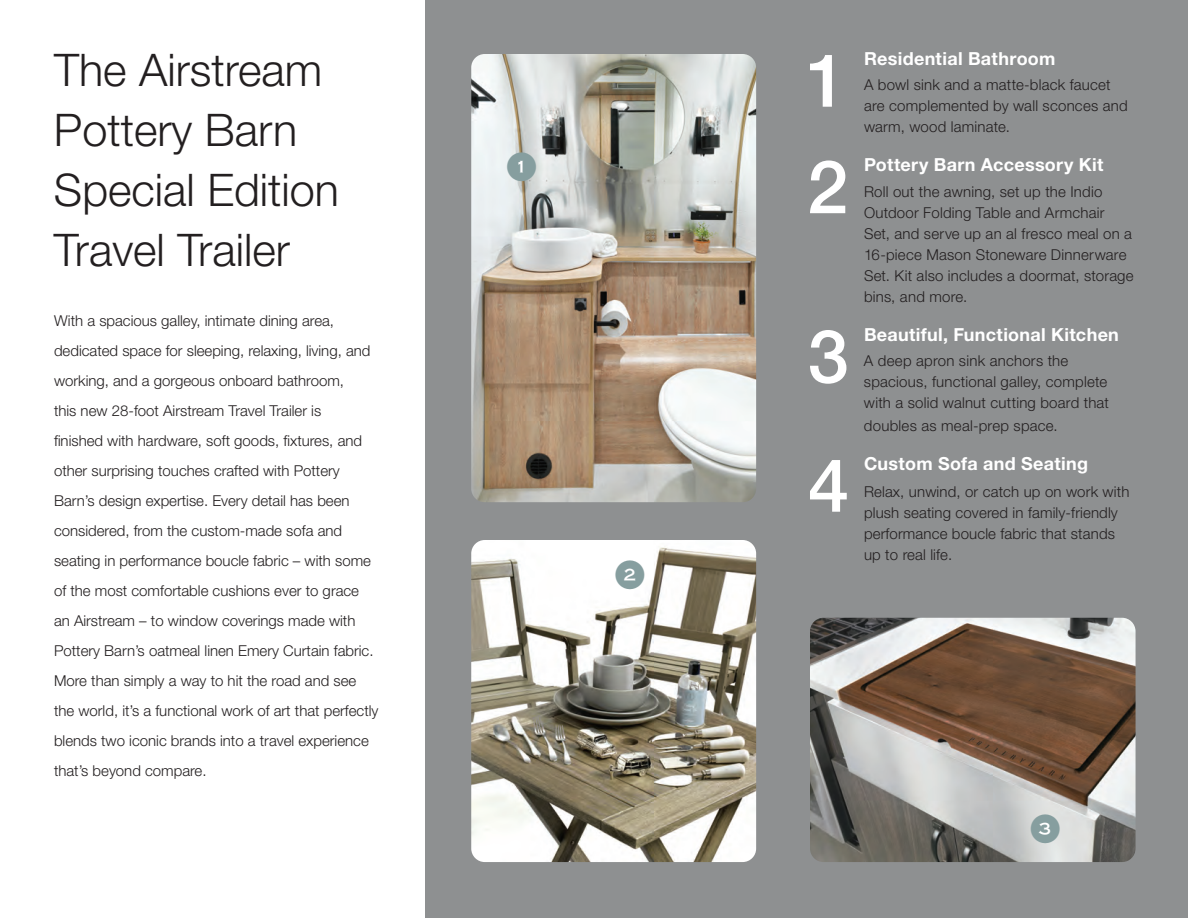
<style>
.page{position:relative;width:1188px;height:918px;background:#fff}
.page>*{position:absolute;margin:0;border:0;box-sizing:border-box;transform-origin:0 0}
.Paragraph_Style_1{font:500 73.8px "Helvetica Neue LT Std";color:#fff}
.t1{font:300 45px/60px "Helvetica Neue LT Std";color:#231f20}
.Paragraph_Style_1-2{font:700 18px "Helvetica Neue LT Std";letter-spacing:.015em;color:#fff}
.Paragraph_Style_1-3{font:300 15px/30px "Helvetica Neue LT";color:#231f20}
.Paragraph_Style_1-4{font:300 15px/21px "Helvetica Neue LT Std";letter-spacing:.015em;color:#231f20}
</style>
<div class="page">
<div style="left:426px;top:0;width:762px;height:918px;background:#8e9091"></div>
<img style="left:810px;top:618px;width:326px;height:244px">
<img style="left:471px;top:540px;width:285px;height:322px">
<img style="left:471px;top:54px;width:285px;height:448px">
<svg style="left:507px;top:152px;width:29px;height:29px"></svg>
<svg style="left:615px;top:561px;width:29px;height:28px"></svg>
<svg style="left:1031px;top:814px;width:29px;height:29px"></svg>
<p class="t1" style="left:54px;top:39px;width:287px">The Airstream<br>Pottery Barn<br>Special Edition<br>Travel Trailer</p>
<p class="Paragraph_Style_1-3" style="left:54px;top:305px;width:326px">With a spacious galley, intimate dining area, dedicated space for sleeping, relaxing, living, and working, and a gorgeous onboard bathroom,<br>this new 28-foot Airstream Travel Trailer is<br>finished with hardware, soft goods, fixtures, and other surprising touches crafted with Pottery Barn’s design expertise. Every detail has been considered, from the custom-made sofa and seating in performance boucle fabric – with some of the most comfortable cushions ever to grace an Airstream – to window coverings made with Pottery Barn’s oatmeal linen Emery Curtain fabric.<br>More than simply a way to hit the road and see the world, it’s a functional work of art that perfectly blends two iconic brands into a travel experience that’s beyond compare.</p>
<p class="Paragraph_Style_1" style="left:806px;top:36px;width:43px">1</p>
<p class="Paragraph_Style_1-2" style="left:864px;top:47px;width:193px">Residential Bathroom</p>
<p class="Paragraph_Style_1-4" style="left:864px;top:74px;width:265px">A bowl sink and a matte-black faucet are complemented by wall sconces and warm, wood laminate.</p>
<p class="Paragraph_Style_1" style="left:807px;top:143px;width:43px">2</p>
<p class="Paragraph_Style_1-2" style="left:864px;top:154px;width:241px">Pottery Barn Accessory Kit</p>
<p class="Paragraph_Style_1-3" style="left:864px;top:181px;width:271px;line-height:21px">Roll out the awning, set up the Indio Outdoor Folding Table and Armchair Set, and serve up an al fresco meal on a 16-piece Mason Stoneware Dinnerware Set. Kit also includes a doormat, storage bins, and more.</p>
<p class="Paragraph_Style_1" style="left:808px;top:312px;width:43px">3</p>
<p class="Paragraph_Style_1-2" style="left:864px;top:323px;width:256px">Beautiful, Functional Kitchen</p>
<p class="Paragraph_Style_1-4" style="left:864px;top:350px;width:246px">A deep apron sink anchors the spacious, functional galley, complete with a solid walnut cutting board that</p>
<p class="Paragraph_Style_1-4" style="left:864px;top:415px;width:195px">doubles as meal-prep space.</p>
<p class="Paragraph_Style_1" style="left:808px;top:441px;width:43px">4</p>
<p class="Paragraph_Style_1-2" style="left:864px;top:452px;width:226px">Custom Sofa and Seating</p>
<p class="Paragraph_Style_1-3" style="left:864px;top:481px;width:267px;line-height:21px">Relax, unwind, or catch up on work with plush seating covered in family-friendly performance boucle fabric that stands up to real life.</p>
</div>
